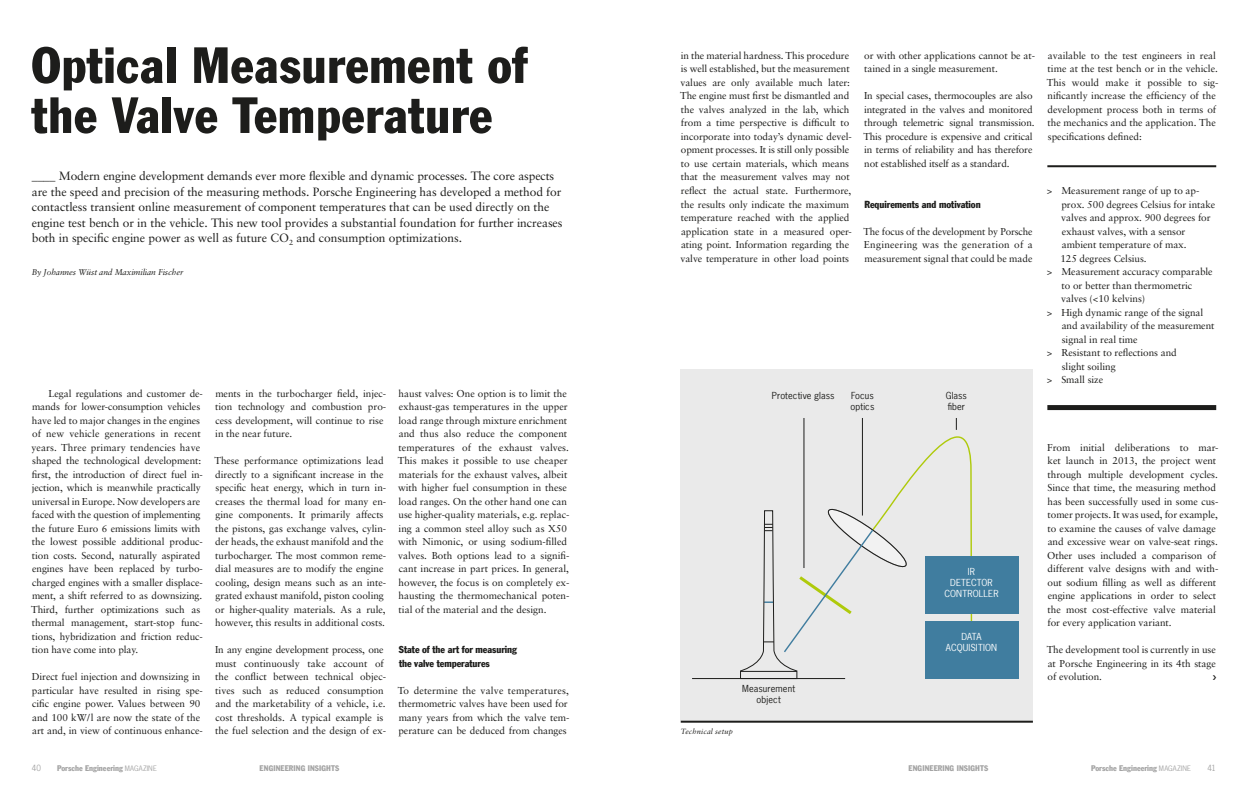
<style>
.page{position:relative;width:1248px;height:794px;background:#fff}
.page>*{position:absolute;margin:0;border:0;box-sizing:border-box;transform-origin:0 0}
.t1{font:condensed 50px/50px "Porsche Franklin Gothic";letter-spacing:.015em;color:#1d1d1b}
.t2{font:12px/15.4px "Sabon";letter-spacing:-.005em;color:#1d1d1b}
.t3{font:10px/13.5px "Sabon";letter-spacing:-.005em;color:#1d1d1b}
.t4{font:condensed 10px/13.5px "Frank Gothfor Porsche Com";letter-spacing:-.005em;color:#1d1d1b}
.t5{font:9.1px/10.9px "News Gothfor Porsche Com";letter-spacing:.01em;color:#1d1d1b}
.t6{font:9.1px/10.9px "News Gothfor Porsche Com";letter-spacing:.015em;color:#fff;text-align:center}
.t7{font:italic 8.4px "Sabon";letter-spacing:-.01em;color:#1d1d1b}
.t8{font:condensed 8px "Frank Gothfor Porsche Com";letter-spacing:.015em;color:#a4a4a4}
.t9{font:8px "News Gothfor Porsche Com";color:#a4a4a4}
.t10{font:italic 7.5px "Sabon";letter-spacing:.025em;color:#1d1d1b}
.s1{font-family:"News Gothfor Porsche Com";font-stretch:normal;font-size:7px}
</style>
<div class="page">
<div style="left:680px;top:369px;width:352px;height:351px;background:#eaeaea"></div>
<hr style="left:692px;top:678px;width:153px;height:1px;background:#1d1d1b">
<div style="left:924px;top:620px;width:94px;height:58px;background:#407d9f"></div>
<div style="left:924px;top:555px;width:94px;height:58px;background:#407d9f"></div>
<svg style="left:740px;top:418px;width:232px;height:261px"></svg>
<hr style="left:680px;top:720px;width:352px;height:2px;background:#1d1d1b">
<hr style="left:1047px;top:165px;width:168px;height:2px;background:#1d1d1b">
<div style="left:1047px;top:405px;width:168px;height:5px;background:#1d1d1b"></div>
<h1 class="t1" style="left:32px;top:40px;width:497px">Optical Measurement of the Valve Temperature</h1>
<p class="t2" style="left:32px;top:168px;width:532px">____ Modern engine development demands ever more flexible and dynamic processes. The core aspects are the speed and precision of the measuring methods. Porsche Engineering has developed a method for contactless transient online measurement of component temperatures that can be used directly on the engine test bench or in the vehicle. This new tool provides a substantial foundation for further increases both in specific engine power as well as future CO<sub>2</sub> and consumption optimizations.</p>
<p class="t7" style="left:32px;top:267px;width:153px">By Johannes Wüst and Maximilian Fischer</p>
<p class="t3" style="left:31px;top:386px;width:173px;text-indent:17px">Legal regulations and customer de&shy;mands for lower-consumption vehicles have led to major changes in the engines of new vehicle generations in recent years. Three primary tendencies have shaped the technological development: first, the introduction of direct fuel in&shy;jection, which is meanwhile practically universal in Europe. Now developers are faced with the question of implementing the future Euro 6 emissions limits with the lowest possible additional produc&shy;tion costs. Second, naturally aspirated engines have been replaced by turbo&shy;charged engines with a smaller displace&shy;ment, a shift referred to as downsizing.<br>Third, further optimizations such as thermal management, start-stop func&shy;tions, hybridization and friction reduc&shy;tion have come into play.</p>
<p class="t3" style="left:32px;top:670px;width:173px">Direct fuel injection and downsizing in particular have resulted in rising spe&shy;cific engine power. Values between 90 and 100 kW/l are now the state of the art and, in view of continuous enhance-</p>
<p class="t3" style="left:215px;top:386px;width:172px">ments in the turbocharger field, injec&shy;tion technology and combustion pro&shy;cess development, will continue to rise in the near future.</p>
<p class="t3" style="left:214px;top:454px;width:173px">These performance optimizations lead directly to a significant increase in the specific heat energy, which in turn in&shy;creases the thermal load for many en&shy;gine components. It primarily affects the pistons, gas exchange valves, cylin&shy;der heads, the exhaust manifold and the turbocharger. The most common reme&shy;dial measures are to modify the engine cooling, design means such as an inte&shy;grated exhaust manifold, piston cooling or higher-quality materials. As a rule, however, this results in additional costs.</p>
<p class="t3" style="left:215px;top:643px;width:172px">In any engine development process, one must continuously take account of the conflict between technical objec&shy;tives such as reduced consumption and the marketability of a vehicle, i.e. cost thresholds. A typical example is the fuel selection and the design of ex-</p>
<p class="t3" style="left:398px;top:386px;width:173px">haust valves: One option is to limit the exhaust-gas temperatures in the upper load range through mixture enrichment and thus also reduce the component temperatures of the exhaust valves.<br>This makes it possible to use cheaper materials for the exhaust valves, albeit with higher fuel consumption in these load ranges. On the other hand one can use higher-quality materials, e.g. replac&shy;ing a common steel alloy such as X50 with Nimonic, or using sodium-filled valves. Both options lead to a signifi&shy;cant increase in part prices. In general, however, the focus is on completely ex&shy;hausting the thermomechanical poten&shy;tial of the material and the design.</p>
<p class="t4" style="left:399px;top:643px;width:120px">State of the art for measuring the valve temperatures</p>
<p class="t3" style="left:398px;top:683px;width:173px">To determine the valve temperatures, thermometric valves have been used for many years from which the valve tem&shy;perature can be deduced from changes</p>
<p class="t3" style="left:680px;top:49px;width:173px">in the material hardness. This procedure is well established, but the measurement values are only available much later:<br>The engine must first be dismantled and the valves analyzed in the lab, which from a time perspective is difficult to incorporate into today’s dynamic devel&shy;opment processes. It is still only possible to use certain materials, which means that the measurement valves may not reflect the actual state. Furthermore, the results only indicate the maximum temperature reached with the applied application state in a measured oper&shy;ating point. Information regarding the valve temperature in other load points</p>
<p class="t3" style="left:864px;top:49px;width:172px">or with other applications cannot be at&shy;tained in a single measurement.</p>
<p class="t3" style="left:863px;top:89px;width:173px">In special cases, thermocouples are also integrated in the valves and monitored through telemetric signal transmission.<br>This procedure is expensive and critical in terms of reliability and has therefore not established itself as a standard.</p>
<p class="t4" style="left:864px;top:197px;width:118px">Requirements and motivation</p>
<p class="t3" style="left:863px;top:224px;width:171px;text-align:justify">The focus of the development by Porsche Engineering was the generation of a measurement signal that could be made</p>
<p class="t5" style="left:771px;top:390px;width:64px">Protective glass</p>
<p class="t5" style="left:945px;top:390px;width:23px">Glass fiber</p>
<p class="t5" style="left:850px;top:390px;width:25px">Focus optics</p>
<p class="t3" style="left:1046px;top:49px;width:173px">available to the test engineers in real time at the test bench or in the vehicle.<br>This would make it possible to sig&shy;nificantly increase the efficiency of the development process both in terms of the mechanics and the application. The specifications defined:</p>
<p class="t3" style="left:1046px;top:184px;width:154px">&gt; Measurement range of up to ap-</p>
<p class="t3" style="left:1061px;top:197px;width:155px">prox. 500 degrees Celsius for intake</p>
<p class="t3" style="left:1060px;top:211px;width:151px">valves and approx. 900 degrees for</p>
<p class="t3" style="left:1061px;top:224px;width:125px">exhaust valves, with a sensor</p>
<p class="t3" style="left:1061px;top:238px;width:126px">ambient temperature of max.</p>
<p class="t3" style="left:1060px;top:251px;width:88px">125 degrees Celsius.</p>
<p class="t3" style="left:1046px;top:265px;width:167px">&gt; Measurement accuracy comparable</p>
<p class="t3" style="left:1061px;top:278px;width:132px">to or better than thermometric</p>
<p class="t3" style="left:1060px;top:292px;width:86px">valves (&lt;10 kelvins)</p>
<p class="t3" style="left:1046px;top:305px;width:158px">&gt; High dynamic range of the signal</p>
<p class="t3" style="left:1061px;top:319px;width:154px">and availability of the measurement</p>
<p class="t3" style="left:1061px;top:332px;width:77px">signal in real time</p>
<p class="t3" style="left:1046px;top:346px;width:131px">&gt; Resistant to reflections and</p>
<p class="t3" style="left:1061px;top:359px;width:55px">slight soiling</p>
<p class="t3" style="left:1046px;top:373px;width:58px">&gt; Small size</p>
<p class="t10" style="left:680px;top:727px;width:54px">Technical setup</p>
<p class="t5" style="left:742px;top:683px;width:54px;text-align:center">Measurement object</p>
<p class="t6" style="left:944px;top:566px;width:53px">IR<br>Detector<br>Controller</p>
<p class="t6" style="left:945px;top:631px;width:53px">Data<br>Acquisition</p>
<p class="t3" style="left:1047px;top:440px;width:173px">From initial deliberations to mar&shy;ket launch in 2013, the project went through multiple development cycles.<br>Since that time, the measuring method has been successfully used in some cus&shy;tomer projects. It was used, for example, to examine the causes of valve damage and excessive wear on valve-seat rings.<br>Other uses included a comparison of different valve designs with and with&shy;out sodium filling as well as different engine applications in order to select the most cost-effective valve material for every application variant.</p>
<p class="t3" style="left:1046px;top:643px;width:170px;text-align:justify">The development tool is currently in use at Porsche Engineering in its 4th stage of evolution.</p>
<p class="t9" style="left:32px;top:762px;width:11px">40</p>
<p class="t8" style="left:57px;top:763px;width:101px">Porsche Engineering <span class="s1">Magazine</span></p>
<p class="t8" style="left:259px;top:763px;width:81px">engineering insights</p>
<p class="t8" style="left:908px;top:763px;width:81px">engineering insights</p>
<p class="t8" style="left:1090px;top:763px;width:101px">Porsche Engineering <span class="s1">Magazine</span></p>
<p class="t9" style="left:1207px;top:762px;width:10px">41</p>
</div>
